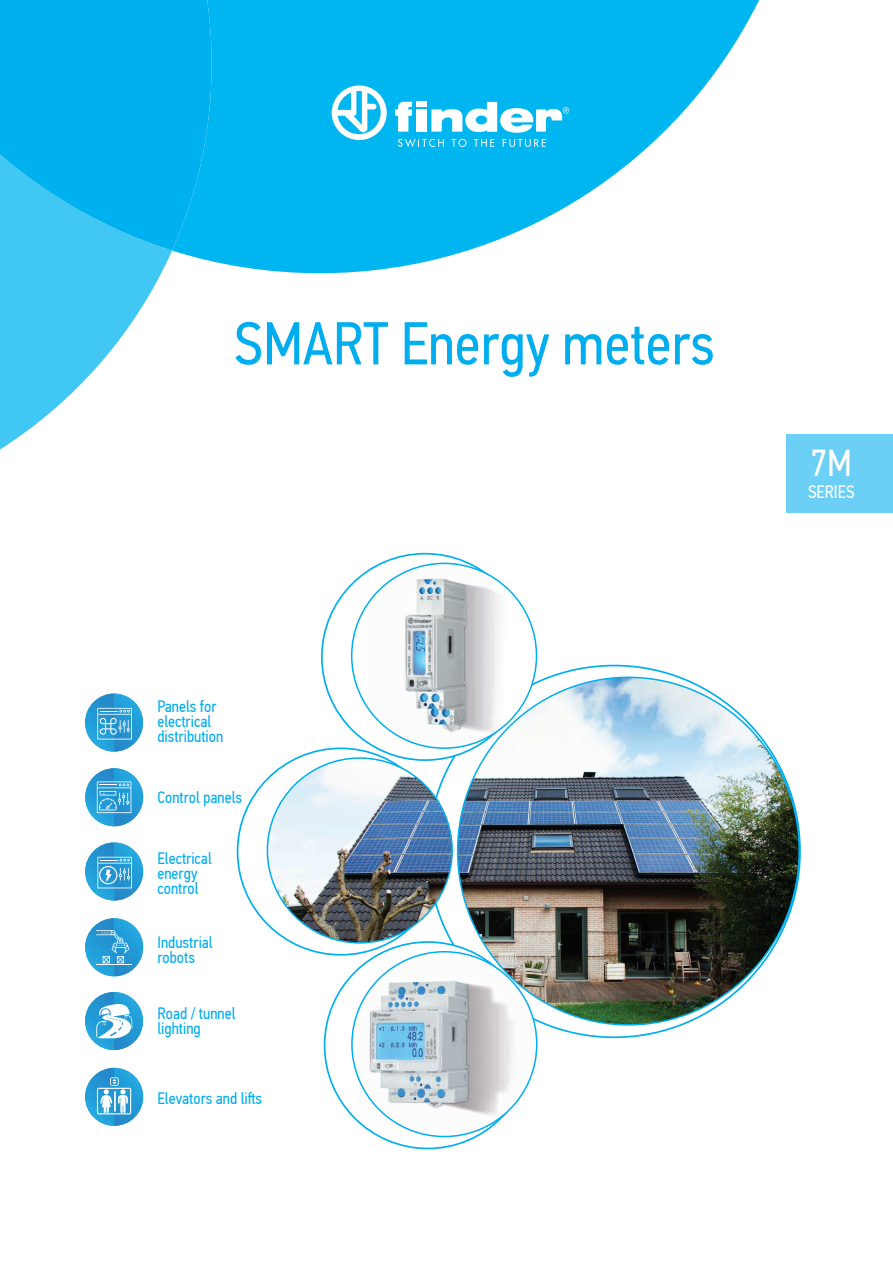
<style>
.page{position:relative;width:893px;height:1263px;background:#fff}
.page>*{position:absolute;margin:0;border:0;box-sizing:border-box;transform-origin:0 0}
.t1{font:60.6px "PF Din Text Cond Pro";color:#00aeef}
.t2{font:37.5px "PF Din Text Cond Pro";color:#fff}
.t3{font:18px "PF Din Text Cond Pro";color:#fff}
.t4{font:16.5px/15px "PF Din Text Cond Pro";color:#00aeef}
</style>
<div class="page">
<div style="left:787px;top:434px;width:106px;height:78px;background:#6bcff6"></div>
<img style="left:85px;top:693px;width:58px;height:59px">
<svg style="left:97px;top:708px;width:35px;height:31px"></svg>
<img style="left:85px;top:842px;width:58px;height:58px">
<svg style="left:97px;top:857px;width:35px;height:31px"></svg>
<img style="left:85px;top:768px;width:58px;height:58px">
<svg style="left:97px;top:781px;width:34px;height:32px"></svg>
<img style="left:85px;top:918px;width:58px;height:58px">
<hr style="left:96px;top:964px;width:36px;height:1px;background:#fff">
<svg style="left:96px;top:930px;width:33px;height:33px"></svg>
<img style="left:85px;top:992px;width:58px;height:58px">
<svg style="left:95px;top:1003px;width:37px;height:35px"></svg>
<img style="left:85px;top:1068px;width:58px;height:58px">
<svg style="left:97px;top:1077px;width:34px;height:37px"></svg>
<hr style="left:114px;top:1091px;width:2px;height:21px;background:#fff">
<svg style="left:173px;top:0;width:586px;height:273px;fill:#00b6f0"></svg>
<svg style="left:0;top:251px;width:172px;height:198px;fill:#40c7f4"></svg>
<svg style="left:0;top:0;width:212px;height:251px;background:#08b4ef"></svg>
<svg style="left:332px;top:85px;width:55px;height:55px"></svg>
<svg style="left:431px;top:102px;width:138px;height:31px"></svg>
<svg style="left:395px;top:102px;width:17px;height:30px"></svg>
<div style="left:416px;top:109px;width:10px;height:23px;background:#fff"></div>
<div style="left:416px;top:102px;width:10px;height:5px;background:#fff"></div>
<svg style="left:398px;top:139px;width:46px;height:8px"></svg>
<svg style="left:452px;top:139px;width:15px;height:8px"></svg>
<svg style="left:474px;top:139px;width:20px;height:8px"></svg>
<svg style="left:503px;top:139px;width:43px;height:8px"></svg>
<svg style="left:537px;top:665px;width:264px;height:373px"></svg>
<svg style="left:237px;top:553px;width:300px;height:596px"></svg>
<img style="left:457px;top:676px;width:343px;height:349px">
<h1 class="t1" style="left:234px;top:308px;width:482px">SMART Energy meters</h1>
<p class="t4" style="left:157px;top:699px;width:67px">Panels for electrical distribution</p>
<p class="t4" style="left:157px;top:790px;width:86px">Control panels</p>
<p class="t4" style="left:157px;top:850px;width:56px">Electrical energy control</p>
<p class="t4" style="left:157px;top:934px;width:57px">Industrial robots</p>
<p class="t4" style="left:157px;top:1006px;width:80px">Road / tunnel lighting</p>
<p class="t4" style="left:157px;top:1090px;width:106px">Elevators and liſts</p>
<h2 class="t2" style="left:811px;top:441px;width:43px">7M</h2>
<p class="t3" style="left:808px;top:482px;width:48px">SЕRIES</p>
</div>
